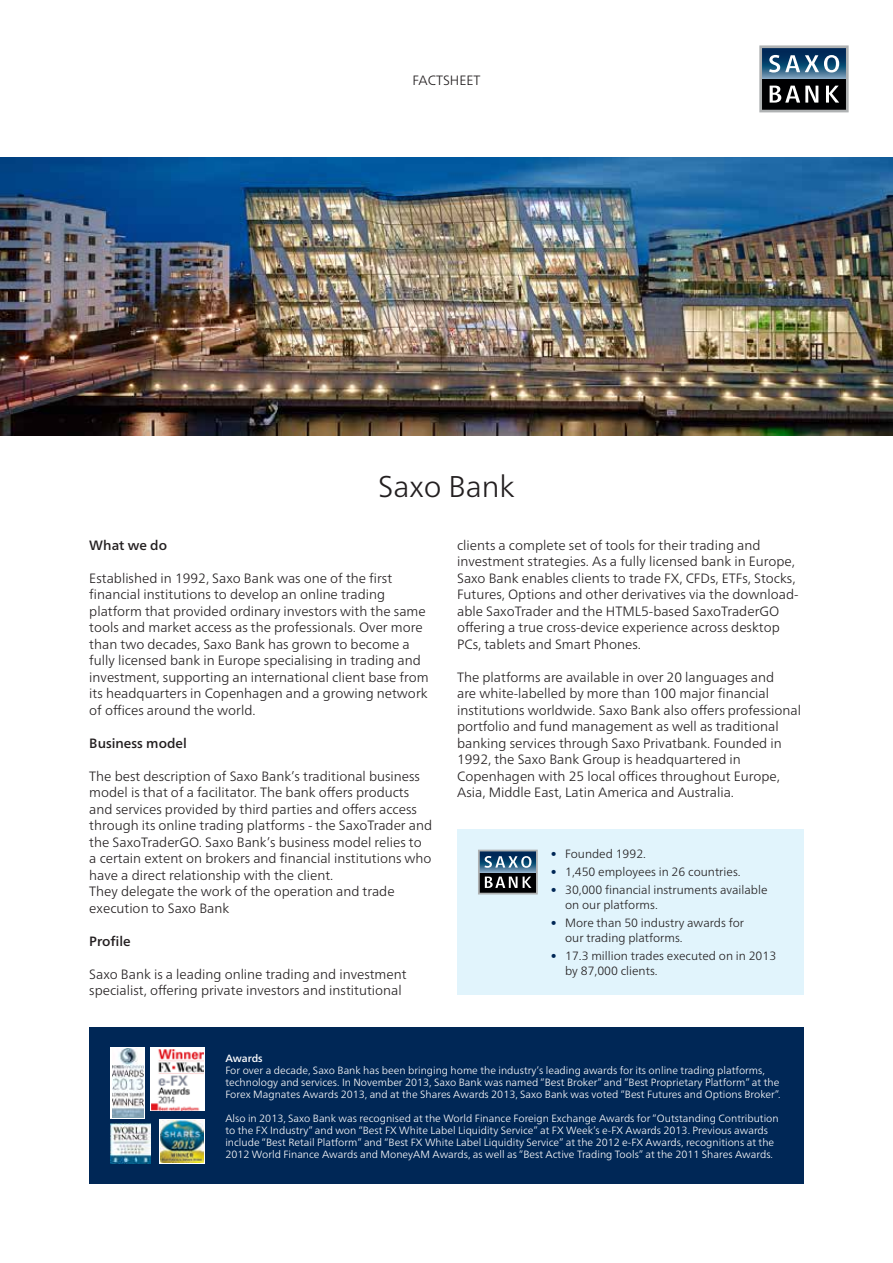
<style>
.page{position:relative;width:893px;height:1263px;background:#fff}
.page>*{position:absolute;margin:0;border:0;box-sizing:border-box;transform-origin:0 0}
.t1{font:300 30px "Frutiger Neue LTCYR";color:#231f20}
.t2{font:300 13.5px/16.5px "Frutiger Neue LTCYR";color:#231f20}
.t3{font:500 13.5px "Frutiger Neue LTCYR";color:#231f20}
.t4{font:300 12px/15px "Frutiger Neue LTCYR";color:#231f20}
.t5{font:300 10.5px/12px "Frutiger Neue LTCYR";color:#fff}
.t6{font:500 10.5px "Frutiger Neue LTCYR";letter-spacing:-.01em;color:#fff}
.s1{color:#002756}
</style>
<div class="page">
<svg style="left:759px;top:45px;width:90px;height:67px;background:#4d5e6d"></svg>
<img style="left:0;top:158px;width:893px;height:278px">
<div style="left:89px;top:1027px;width:715px;height:157px;background:#002756"></div>
<svg style="left:159px;top:1119px;width:46px;height:45px"></svg>
<img style="left:160px;top:1120px;width:44px;height:42px">
<div style="left:150px;top:1047px;width:55px;height:64px;background:#fff"></div>
<img style="left:151px;top:1049px;width:52px;height:61px">
<img style="left:111px;top:1123px;width:40px;height:41px">
<svg style="left:111px;top:1047px;width:34px;height:72px"></svg>
<img style="left:112px;top:1049px;width:32px;height:69px">
<div style="left:457px;top:829px;width:347px;height:166px;background:#e1f4fc"></div>
<svg style="left:478px;top:850px;width:60px;height:44px;background:#4b5e6e"></svg>
<p class="t2" style="left:412px;top:72px;width:15px">Factsheet</p>
<h1 class="t1" style="left:378px;top:468px;width:138px">Saxo Bank</h1>
<p class="t3" style="left:89px;top:537px;width:79px">What we do</p>
<p class="t2" style="left:89px;top:570px;width:341px">Established in 1992, Saxo Bank was one of the first financial institutions to develop an online trading platform that provided ordinary investors with the same tools and market access as the professionals. Over more than two decades, Saxo Bank has grown to become a fully licensed bank in Europe specialising in trading and investment, supporting an international client base from its headquarters in Copenhagen and a growing network of offices around the world.</p>
<p class="t3" style="left:89px;top:735px;width:99px">Business model</p>
<p class="t2" style="left:89px;top:768px;width:344px">The best description of Saxo Bank’s traditional business model is that of a facilitator. The bank offers products and services provided by third parties and offers access through its online trading platforms - the SaxoTrader and the SaxoTraderGO. Saxo Bank’s business model relies to a certain extent on brokers and financial institutions who have a direct relationship with the client.<br>They delegate the work of the operation and trade execution to Saxo Bank</p>
<p class="t3" style="left:89px;top:933px;width:43px">Profile</p>
<p class="t2" style="left:89px;top:966px;width:319px">Saxo Bank is a leading online trading and investment specialist, offering private investors and institutional</p>
<p class="t2" style="left:457px;top:537px;width:343px">clients a complete set of tools for their trading and investment strategies. As a fully licensed bank in Europe, Saxo Bank enables clients to trade FX, CFDs, ETFs, Stocks, Futures, Options and other derivatives via the download&shy;able SaxoTrader and the HTML5-based SaxoTraderGO offering a true cross-device experience across desktop PCs, tablets and Smart Phones.</p>
<p class="t2" style="left:457px;top:669px;width:345px">The platforms are available in over 20 languages and<br>are white-labelled by more than 100 major financial institutions worldwide. Saxo Bank also offers professional portfolio and fund management as well as traditional banking services through Saxo Privatbank. Founded in 1992, the Saxo Bank Group is headquartered in Copenhagen with 25 local offices throughout Europe, Asia, Middle East, Latin America and Australia.</p>
<p class="t4" style="left:551px;top:846px;width:97px"><span class="s1">•</span> Founded 1992.</p>
<p class="t4" style="left:551px;top:864px;width:191px"><span class="s1">•</span> 1,450 employees in 26 countries.</p>
<p class="t4" style="left:565px;top:882px;width:204px;text-indent:-14px"><span class="s1">•</span> 30,000 financial instruments available on our platforms.</p>
<p class="t4" style="left:565px;top:915px;width:180px;text-indent:-14px"><span class="s1">•</span> More than 50 industry awards for our trading platforms.</p>
<p class="t4" style="left:565px;top:948px;width:213px;text-indent:-14px"><span class="s1">•</span> 17.3 million trades executed on in 2013 by 87,000 clients.</p>
<p class="t6" style="left:225px;top:1052px;width:39px">Awards</p>
<p class="t5" style="left:225px;top:1064px;width:557px">For over a decade, Saxo Bank has been bringing home the industry’s leading awards for its online trading platforms, technology and services. In November 2013, Saxo Bank was named “Best Broker” and “Best Proprietary Platform” at the<br>Forex Magnates Awards 2013, and at the Shares Awards 2013, Saxo Bank was voted “Best Futures and Options Broker”.</p>
<p class="t5" style="left:225px;top:1112px;width:555px">Also in 2013, Saxo Bank was recognised at the World Finance Foreign Exchange Awards for “Outstanding Contribution to the FX Industry” and won “Best FX White Label Liquidity Service” at FX Week’s e-FX Awards 2013. Previous awards include “Best Retail Platform” and “Best FX White Label Liquidity Service” at the 2012 e-FX Awards, recognitions at the 2012 World Finance Awards and MoneyAM Awards, as well as “Best Active Trading Tools” at the 2011 Shares Awards.</p>
</div>
